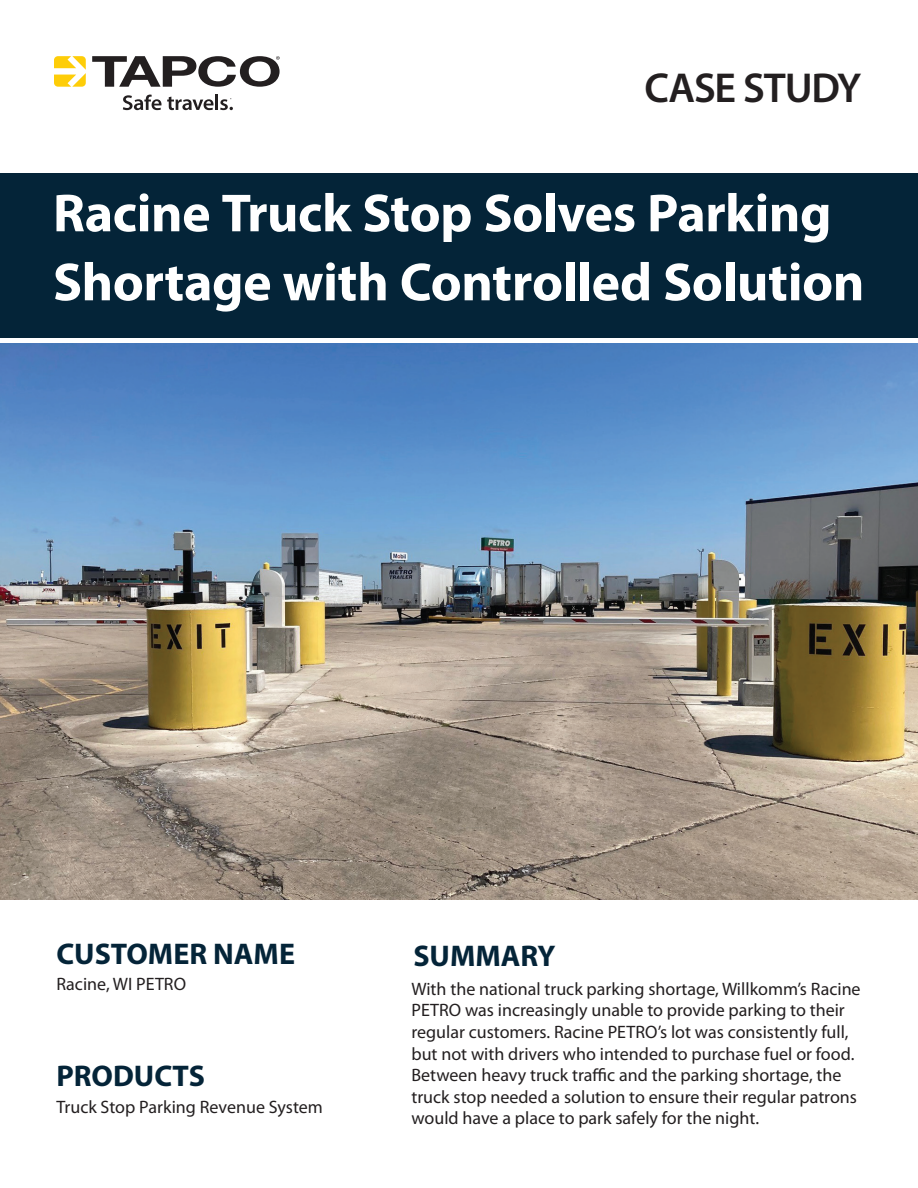
<style>
.page{position:relative;width:918px;height:1188px;background:#fff}
.page>*{position:absolute;margin:0;border:0;box-sizing:border-box;transform-origin:0 0}
.t1{font:700 54px/69px "Myriad Pro";letter-spacing:-.01em;color:#fff}
.t2{font:600 42px "Myriad Pro";letter-spacing:-.03em;color:#231f20}
.t3{font:700 30px "Myriad Pro";color:#042438}
.t4{font:18px/21.6px "Myriad Pro";color:#231f20}
</style>
<div class="page">
<img style="left:0;top:343px;width:918px;height:557px">
<svg style="left:54px;top:56px;width:32px;height:31px"></svg>
<svg style="left:123px;top:95px;width:110px;height:15px"></svg>
<svg style="left:92px;top:56px;width:188px;height:31px"></svg>
<div style="left:0;top:173px;width:918px;height:164px;background:#042438"></div>
<h2 class="t2" style="left:644px;top:61px;width:219px">CASE STUDY</h2>
<h1 class="t1" style="left:53px;top:177px;width:813px">Racine Truck Stop Solves Parking<br>Shortage with Controlled Solution</h1>
<h3 class="t3" style="left:56px;top:935px;width:240px">CUSTOMER NAME</h3>
<p class="t4" style="left:56px;top:973px;width:131px">Racine, WI PETRO</p>
<h3 class="t3" style="left:56px;top:1056px;width:150px">PRODUCTS</h3>
<p class="t4" style="left:56px;top:1096px;width:268px">Truck Stop Parking Revenue System</p>
<h3 class="t3" style="left:413px;top:936px;width:144px">SUMMARY</h3>
<p class="t4" style="left:411px;top:978px;width:451px">With the national truck parking shortage, Willkomm’s Racine PETRO was increasingly unable to provide parking to their regular customers. Racine PETRO’s lot was consistently full, but not with drivers who intended to purchase fuel or food.<br>Between heavy truck traffic and the parking shortage, the truck stop needed a solution to ensure their regular patrons would have a place to park safely for the night.</p>
</div>
